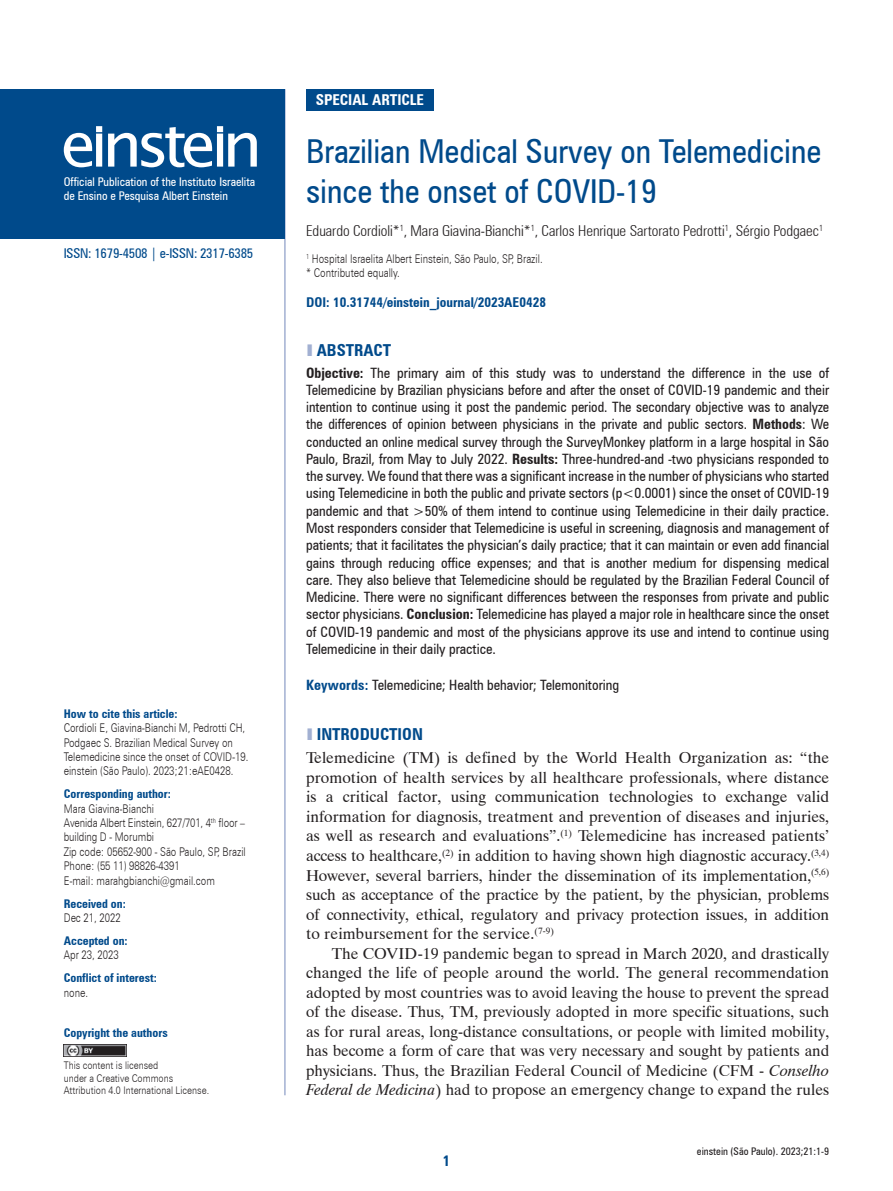
<style>
.page{position:relative;width:893px;height:1191px;background:#fff}
.page>*{position:absolute;margin:0;border:0;box-sizing:border-box;transform-origin:0 0}
.t1{font:condensed 33px/39.6px "Zurich BT";color:#004a8b}
.t2{font:700 condensed 16.5px "Zurich BT";color:#004a8b}
.t3{font:15.75px/19.5px "Dutch 801 BT";color:#231f20;text-align:justify}
.t4{font:300 condensed 15px "Zurich BT";color:#231f20}
.t5{font:700 condensed 15px "Zurich BT";color:#fff}
.t6{font:700 condensed 15px "Zurich BT";color:#004a8b}
.t7{font:condensed 14.25px/17.2px "Zurich BT";color:#231f20;text-align:justify}
.t8{font:700 condensed 13.5px "Zurich BT";color:#004a8b}
.t9{font:condensed 13.5px "Zurich BT";letter-spacing:-.02em;color:#004a8b}
.t10{font:300 12px/14.4px "Zurich BT";color:#231f20;scale:.8 1}
.t11{font:700 condensed 12px "Zurich BT";color:#004a8b}
.t12{font:condensed 12px/14.4px "Zurich BT";color:#fff}
.t13{font:300 10.5px/12.6px "Zurich BT";color:#231f20;scale:.85 1}
.t14{font:condensed 10.5px "Zurich BT";color:#231f20}
.s1{color:#a2b0d2}
.s2{font-weight:700}
.s3{font-weight:700;color:#004a8b}
.s4{font-style:italic}
</style>
<div class="page">
<img style="left:64px;top:1044px;width:63px;height:12px">
<hr style="left:284px;top:89px;width:2px;height:1006px;background:#a2b0d2">
<div style="left:0;top:89px;width:284px;height:149px;background:#004a8b"></div>
<svg style="left:108px;top:126px;width:149px;height:41px"></svg>
<svg style="left:64px;top:126px;width:38px;height:41px"></svg>
<div style="left:306px;top:89px;width:128px;height:21px;background:#004a8b"></div>
<p class="t12" style="left:64px;top:174px;width:193px">Official Publication of the Instituto Israelita de Ensino e Pesquisa Albert Einstein</p>
<p class="t9" style="left:64px;top:245px;width:191px">ISSN: 1679-4508 | e-ISSN: 2317-6385</p>
<p class="t11" style="left:64px;top:706px;width:115px">How to cite this article:</p>
<p class="t10" style="left:64px;top:720px;width:232px">Cordioli E, Giavina-Bianchi M, Pedrotti CH, Podgaec S. Brazilian Medical Survey on Telemedicine since the onset of COVID-19. einstein (São Paulo). 2023;21:eAE0428.</p>
<p class="t11" style="left:64px;top:786px;width:109px">Corresponding author:</p>
<p class="t10" style="left:64px;top:801px;width:229px">Mara Giavina-Bianchi<br>Avenida Albert Einstein, 627/701, 4<sup>th</sup> floor – building D - Morumbi<br>Zip code: 05652-900 - São Paulo, SP, Brazil<br>Phone: (55 11) 98826-4391<br>E-mail: marahgbianchi@gmail.com</p>
<p class="t11" style="left:64px;top:896px;width:64px">Received on:</p>
<p class="t10" style="left:64px;top:910px;width:73px">Dec 21, 2022</p>
<p class="t11" style="left:64px;top:933px;width:65px">Accepted on:</p>
<p class="t10" style="left:64px;top:947px;width:70px">Apr 23, 2023</p>
<p class="t11" style="left:64px;top:970px;width:95px">Conflict of interest:</p>
<p class="t10" style="left:64px;top:985px;width:32px">none.</p>
<p class="t11" style="left:64px;top:1025px;width:105px">Copyright the authors</p>
<p class="t13" style="left:64px;top:1058px;width:173px">This content is licensed<br>under a Creative Commons<br>Attribution 4.0 International License.</p>
<p class="t5" style="left:316px;top:91px;width:110px">SPECIAL ARTICLE</p>
<h1 class="t1" style="left:306px;top:131px;width:517px">Brazilian Medical Survey on Telemedicine since the onset of COVID-19</h1>
<p class="t4" style="left:306px;top:221px;width:518px">Eduardo Cordioli*<sup>1</sup>, Mara Giavina-Bianchi*<sup>1</sup>, Carlos Henrique Sartorato Pedrotti<sup>1</sup>, Sérgio Podgaec<sup>1</sup></p>
<p class="t10" style="left:306px;top:251px;width:297px"><sup>1</sup> Hospital Israelita Albert Einstein, São Paulo, SP, Brazil. * Contributed equally.</p>
<p class="t8" style="left:306px;top:294px;width:241px">DOI: 10.31744/einstein_journal/2023AE0428</p>
<p class="t2" style="left:306px;top:340px;width:86px"><span class="s1">❚</span> ABSTRACT</p>
<p class="t7" style="left:306px;top:364px;width:525px"><span class="s2">Objective:</span> The primary aim of this study was to understand the difference in the use of Telemedicine by Brazilian physicians before and after the onset of COVID-19 pandemic and their intention to continue using it post the pandemic period. The secondary objective was to analyze the differences of opinion between physicians in the private and public sectors. <span class="s2">Methods</span>: We conducted an online medical survey through the SurveyMonkey platform in a large hospital in São Paulo, Brazil, from May to July 2022. <span class="s2">Results:</span> Three-hundred-and -two physicians responded to the survey. We found that there was a significant increase in the number of physicians who started using Telemedicine in both the public and private sectors (p&lt;0.0001) since the onset of COVID-19 pandemic and that &gt;50% of them intend to continue using Telemedicine in their daily practice.<br>Most responders consider that Telemedicine is useful in screening, diagnosis and management of patients; that it facilitates the physician’s daily practice; that it can maintain or even add financial gains through reducing office expenses; and that is another medium for dispensing medical care. They also believe that Telemedicine should be regulated by the Brazilian Federal Council of Medicine. There were no significant differences between the responses from private and public sector physicians. <span class="s2">Conclusion:</span> Telemedicine has played a major role in healthcare since the onset of COVID-19 pandemic and most of the physicians approve its use and intend to continue using Telemedicine in their daily practice.</p>
<p class="t7" style="left:306px;top:676px;width:314px"><span class="s3">Keywords:</span> Telemedicine; Health behavior; Telemonitoring</p>
<p class="t2" style="left:306px;top:723px;width:118px"><span class="s1">❚</span> INTRODUCTION</p>
<p class="t3" style="left:306px;top:748px;width:525px">Telemedicine (TM) is defined by the World Health Organization as: “the promotion of health services by all healthcare professionals, where distance is a critical factor, using communication technologies to exchange valid information for diagnosis, treatment and prevention of diseases and injuries, as well as research and evaluations”.<sup>(1)</sup> Telemedicine has increased patients’ access to healthcare,<sup>(2)</sup> in addition to having shown high diagnostic accuracy.<sup>(3,4)<br></sup>However, several barriers, hinder the dissemination of its implementation,<sup>(5,6) </sup>such as acceptance of the practice by the patient, by the physician, problems of connectivity, ethical, regulatory and privacy protection issues, in addition to reimbursement for the service.<sup>(7-9)</sup></p>
<p class="t3" style="left:306px;top:943px;width:525px;text-indent:26px">The COVID-19 pandemic began to spread in March 2020, and drastically changed the life of people around the world. The general recommendation adopted by most countries was to avoid leaving the house to prevent the spread of the disease. Thus, TM, previously adopted in more specific situations, such as for rural areas, long-distance consultations, or people with limited mobility, has become a form of care that was very necessary and sought by patients and physicians. Thus, the Brazilian Federal Council of Medicine (CFM - <span class="s4">Conselho Federal de Medicina</span>) had to propose an emergency change to expand the rules</p>
<p class="t6" style="left:443px;top:1151px;width:9px">1</p>
<p class="t14" style="left:697px;top:1144px;width:134px">einstein (São Paulo). 2023;21:1-9</p>
</div>
